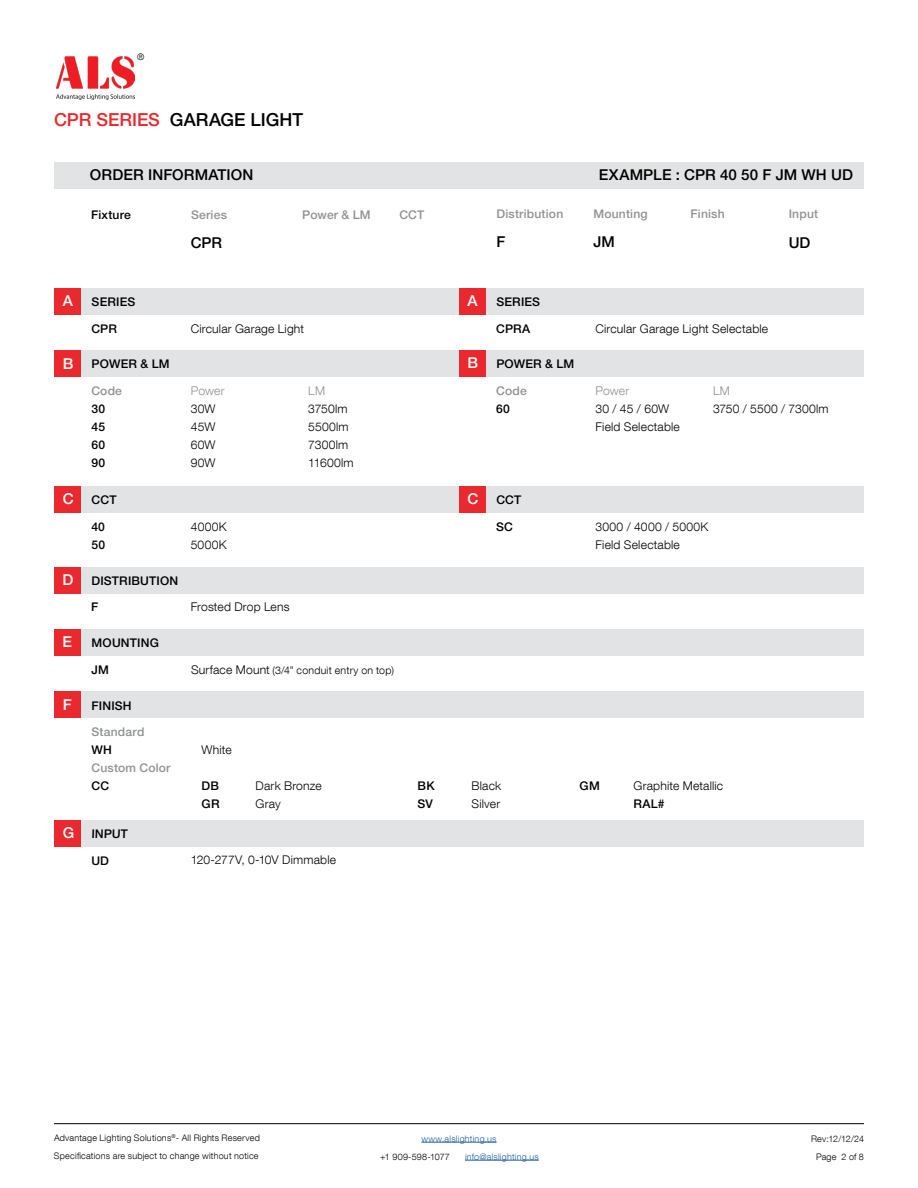
<style>
.page{position:relative;width:918px;height:1188px;background:#fff}
.page>*{position:absolute;margin:0;border:0;box-sizing:border-box;transform-origin:0 0}
.t1{font:500 18px "Helvetica Neue LT Pro";color:#000}
.t2{font:500 15px "Helvetica Neue LT Pro";letter-spacing:.005em;color:#000}
.t3{font:500 15px "Helvetica Neue LT Pro";color:#fff}
.t4{font:300 12px/18px "Helvetica Neue LT Com";letter-spacing:.015em;color:#000}
.t5{font:500 12px/18px "Helvetica Neue LT Pro";letter-spacing:.015em;color:#000;text-align:justify}
.t6{font:500 12px "Helvetica Neue LT Pro";letter-spacing:.015em;color:#8f9194}
.t7{font:300 12px "Helvetica Neue LT Com";color:#8f9194}
.t8{font:300 10.5px "Helvetica Neue LT Com";letter-spacing:.02em;color:#000}
.t9{font:300 9px/18px "Helvetica Neue LT Com";letter-spacing:.025em;color:#000}
.t10{font:300 9px "Helvetica Neue LT Com";letter-spacing:.025em;color:#215e9e}
.s1{color:#ea292f}
.s2{font-size:12px}
</style>
<div class="page">
<hr style="left:421px;top:1142px;width:76px;height:1px;background:#215e9e">
<hr style="left:465px;top:1160px;width:74px;height:1px;background:#215e9e">
<hr style="left:54px;top:1123px;width:810px;height:1px;background:#000">
<img style="left:56px;top:57px;width:79px;height:43px">
<div style="left:82px;top:162px;width:782px;height:26px;background:#e2e3e4"></div>
<div style="left:54px;top:162px;width:28px;height:26px;background:#e2e3e4"></div>
<div style="left:54px;top:288px;width:28px;height:26px;background:#ea292f"></div>
<div style="left:459px;top:288px;width:27px;height:26px;background:#ea292f"></div>
<div style="left:54px;top:567px;width:27px;height:27px;background:#ea292f"></div>
<div style="left:54px;top:629px;width:27px;height:27px;background:#ea292f"></div>
<div style="left:54px;top:692px;width:28px;height:26px;background:#ea292f"></div>
<div style="left:54px;top:820px;width:28px;height:26px;background:#ea292f"></div>
<div style="left:54px;top:351px;width:28px;height:26px;background:#ea292f"></div>
<div style="left:459px;top:350px;width:27px;height:27px;background:#ea292f"></div>
<div style="left:54px;top:486px;width:28px;height:27px;background:#ea292f"></div>
<div style="left:459px;top:486px;width:27px;height:27px;background:#ea292f"></div>
<div style="left:82px;top:350px;width:377px;height:27px;background:#e2e3e4"></div>
<div style="left:486px;top:350px;width:378px;height:27px;background:#e2e3e4"></div>
<div style="left:82px;top:486px;width:377px;height:27px;background:#e2e3e4"></div>
<div style="left:486px;top:486px;width:378px;height:27px;background:#e2e3e4"></div>
<div style="left:82px;top:288px;width:377px;height:27px;background:#e2e3e4"></div>
<div style="left:486px;top:288px;width:378px;height:27px;background:#e2e3e4"></div>
<div style="left:81px;top:567px;width:783px;height:27px;background:#e2e3e4"></div>
<div style="left:82px;top:629px;width:782px;height:27px;background:#e2e3e4"></div>
<div style="left:82px;top:820px;width:782px;height:26px;background:#e2e3e4"></div>
<div style="left:82px;top:692px;width:782px;height:26px;background:#e2e3e4"></div>
<p class="t9" style="left:137px;top:48px;width:9px">®</p>
<h1 class="t1" style="left:54px;top:109px;width:251px"><span class="s1">CPR SERIES</span> GARAGE LIGHT</h1>
<p class="t2" style="left:90px;top:166px;width:165px">ORDER INFORMATION</p>
<p class="t2" style="left:599px;top:166px;width:256px">EXAMPLE : CPR 40 50 F JM WH UD</p>
<p class="t5" style="left:91px;top:206px;width:41px">Fixture</p>
<p class="t6" style="left:191px;top:208px;width:37px">Series</p>
<p class="t6" style="left:302px;top:208px;width:70px">Power &amp; LM</p>
<p class="t6" style="left:399px;top:208px;width:27px">CCT</p>
<p class="t6" style="left:496px;top:207px;width:68px">Distribution</p>
<p class="t6" style="left:593px;top:207px;width:56px">Mounting</p>
<p class="t6" style="left:691px;top:207px;width:36px">Finish</p>
<p class="t2" style="left:191px;top:233px;width:33px">CPR</p>
<p class="t2" style="left:496px;top:233px;width:10px">F</p>
<p class="t2" style="left:593px;top:233px;width:23px">JM</p>
<p class="t3" style="left:63px;top:292px;width:12px">A</p>
<p class="t3" style="left:467px;top:292px;width:12px">A</p>
<p class="t5" style="left:92px;top:293px;width:45px">SERIES</p>
<p class="t5" style="left:496px;top:293px;width:45px">SERIES</p>
<p class="t4" style="left:191px;top:319px;width:115px">Circular Garage Light</p>
<p class="t4" style="left:596px;top:319px;width:174px">Circular Garage Light Selectable</p>
<p class="t5" style="left:91px;top:319px;width:27px">CPR</p>
<p class="t5" style="left:496px;top:319px;width:36px">CPRA</p>
<p class="t3" style="left:63px;top:354px;width:12px">B</p>
<p class="t3" style="left:467px;top:354px;width:12px">B</p>
<p class="t5" style="left:92px;top:355px;width:79px">POWER &amp; LM</p>
<p class="t5" style="left:496px;top:355px;width:79px">POWER &amp; LM</p>
<p class="t6" style="left:789px;top:207px;width:31px">Input</p>
<p class="t2" style="left:789px;top:234px;width:23px">UD</p>
<p class="t6" style="left:91px;top:384px;width:32px">Code</p>
<p class="t5" style="left:91px;top:400px;width:15px">30<br>45<br>60<br>90</p>
<p class="t7" style="left:191px;top:383px;width:35px">Power</p>
<p class="t4" style="left:191px;top:399px;width:26px;text-align:justify">30W 45W 60W 90W</p>
<p class="t7" style="left:308px;top:383px;width:18px">LM</p>
<p class="t4" style="left:308px;top:399px;width:47px">3750lm<br>5500lm<br>7300lm<br>11600lm</p>
<p class="t6" style="left:496px;top:384px;width:32px">Code</p>
<p class="t5" style="left:496px;top:400px;width:15px">60</p>
<p class="t3" style="left:63px;top:490px;width:12px">C</p>
<p class="t3" style="left:467px;top:490px;width:12px">C</p>
<p class="t5" style="left:92px;top:491px;width:27px">CCT</p>
<p class="t5" style="left:496px;top:491px;width:27px">CCT</p>
<p class="t7" style="left:596px;top:383px;width:35px">Power</p>
<p class="t4" style="left:596px;top:399px;width:86px">30 / 45 / 60W<br>Field Selectable</p>
<p class="t7" style="left:713px;top:383px;width:18px">LM</p>
<p class="t4" style="left:713px;top:399px;width:117px">3750 / 5500 / 7300lm</p>
<p class="t4" style="left:191px;top:517px;width:37px">4000K<br>5000K</p>
<p class="t4" style="left:596px;top:517px;width:114px">3000 / 4000 / 5000K<br>Field Selectable</p>
<p class="t5" style="left:91px;top:517px;width:15px">40<br>50</p>
<p class="t5" style="left:496px;top:517px;width:18px">SC</p>
<p class="t3" style="left:62px;top:571px;width:12px">D</p>
<p class="t5" style="left:91px;top:572px;width:88px">DISTRIBUTION</p>
<p class="t5" style="left:91px;top:598px;width:9px">F</p>
<p class="t4" style="left:191px;top:598px;width:100px">Frosted Drop Lens</p>
<p class="t3" style="left:62px;top:633px;width:11px">E</p>
<p class="t5" style="left:92px;top:634px;width:69px">MOUNTING</p>
<p class="t5" style="left:91px;top:660px;width:19px">JM</p>
<p class="t8" style="left:191px;top:663px;width:204px"><span class="s2">Surface Mount</span> (3/4” conduit entry on top)</p>
<p class="t3" style="left:63px;top:695px;width:10px">F</p>
<p class="t5" style="left:92px;top:696px;width:42px">FINISH</p>
<p class="t6" style="left:91px;top:725px;width:55px">Standard</p>
<p class="t5" style="left:91px;top:741px;width:22px">WH</p>
<p class="t4" style="left:202px;top:741px;width:32px">White</p>
<p class="t6" style="left:91px;top:761px;width:81px">Custom Color</p>
<p class="t5" style="left:91px;top:777px;width:19px">CC</p>
<p class="t5" style="left:202px;top:777px;width:19px">DB</p>
<p class="t4" style="left:256px;top:777px;width:68px">Dark Bronze</p>
<p class="t5" style="left:418px;top:777px;width:19px">BK</p>
<p class="t4" style="left:472px;top:777px;width:31px">Black</p>
<p class="t5" style="left:580px;top:777px;width:22px">GM</p>
<p class="t4" style="left:634px;top:777px;width:91px">Graphite Metallic</p>
<p class="t5" style="left:202px;top:795px;width:19px">GR</p>
<p class="t4" style="left:256px;top:795px;width:27px">Gray</p>
<p class="t5" style="left:418px;top:795px;width:17px">SV</p>
<p class="t4" style="left:472px;top:795px;width:30px">Silver</p>
<p class="t5" style="left:634px;top:795px;width:33px">RAL#</p>
<p class="t3" style="left:63px;top:824px;width:13px">G</p>
<p class="t5" style="left:92px;top:825px;width:38px">INPUT</p>
<p class="t5" style="left:91px;top:851px;width:19px">UD</p>
<p class="t4" style="left:191px;top:851px;width:147px">120-277V, 0-10V Dimmable</p>
<p class="t9" style="left:54px;top:1129px;width:207px">Advantage Lighting Solutions<sup>®</sup>- All Rights Reserved<br>Specifications are subject to change without notice</p>
<p class="t9" style="left:811px;top:1129px;width:54px;text-align:center">Rev:12/12/24<br>Page 2 of 8</p>
<p class="t10" style="left:421px;top:1133px;width:77px">www.alslighting.us</p>
<p class="t9" style="left:380px;top:1147px;width:71px">+1 909-598-1077</p>
<p class="t10" style="left:465px;top:1151px;width:75px">info@alslighting.us</p>
</div>
